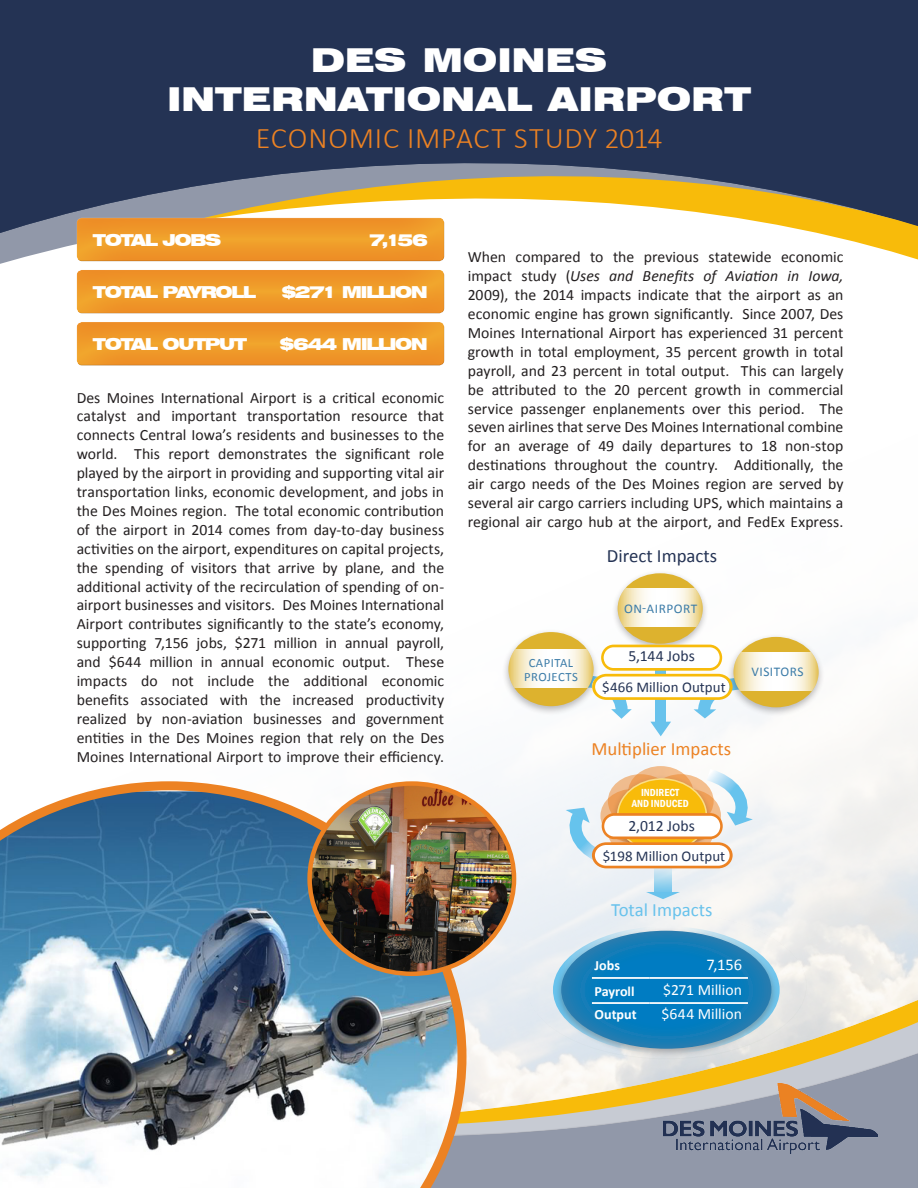
<style>
.page{position:relative;width:918px;height:1188px;background:#243354}
.page>*{position:absolute;margin:0;border:0;box-sizing:border-box;transform-origin:0 0}
.t1{font:900 expanded 33px/39.6px "Swiss 721 BT";letter-spacing:-.005em;color:#fff;text-align:center}
.t2{font:300 30px "Calibri";letter-spacing:.025em;color:#ec8223}
.t3{font:18.75px "Calibri";color:#ec8223}
.t4{font:18.75px "Calibri";color:#243354}
.t5{font:18.75px "Calibri";color:#68c2ec}
.t6{font:900 expanded 16.5px "Swiss 721 BT";letter-spacing:-.1em;color:#fff}
.t7{font:16.5px "Calibri";color:#fff}
.t8{font:15.75px/18.9px "Calibri";color:#231f20;text-align:justify}
.t9{font:15.6px/23.7px "Calibri";color:#fff}
.t10{font:15.6px "Calibri";color:#243354}
.t11{font:14.85px "Calibri";letter-spacing:.005em;color:#243354}
.t12{font:700 14.1px/25.8px "Calibri";color:#fff}
.t13{font:13.35px "Calibri";letter-spacing:.04em;color:#3c7ca8}
.t14{font:12.6px/14px "Calibri";letter-spacing:.04em;color:#3c7ca8;text-align:center}
.t15{font:600 condensed 10.65px/10.9px "Franklin Gothic";color:#fff;text-align:center}
.s1{font-style:italic}
</style>
<div class="page">
<div style="left:0;top:846px;width:918px;height:342px;background:#9198a9"></div>
<svg style="left:0;top:169px;width:918px;height:184px;fill:#fff"></svg>
<img style="left:0;top:353px;width:918px;height:784px">
<img style="left:0;top:781px;width:466px;height:407px">
<img style="left:663px;top:1083px;width:214px;height:70px">
<div style="left:76px;top:217px;width:369px;height:47px;background:#fff"></div>
<div style="left:76px;top:217px;width:369px;height:41px;background:#fff;opacity:.5"></div>
<div style="left:76px;top:220px;width:369px;height:43px;background:#231f20;opacity:.5"></div>
<div style="left:76px;top:269px;width:369px;height:47px;background:#fff"></div>
<div style="left:76px;top:269px;width:369px;height:42px;background:#ed8f2b"></div>
<div style="left:76px;top:272px;width:369px;height:43px;background:#231f20;opacity:.5"></div>
<div style="left:76px;top:321px;width:369px;height:42px;background:#fff;opacity:.5"></div>
<div style="left:76px;top:324px;width:369px;height:43px;background:#231f20;opacity:.5"></div>
<img style="left:310px;top:784px;width:204px;height:190px">
<div style="left:307px;top:781px;width:209px;height:195px;border:4px solid #ec8223;border-radius:50%"></div>
<div style="left:555px;top:927px;width:223px;height:132px;background:#231f20;opacity:.3"></div>
<svg style="left:561px;top:931px;width:210px;height:118px"></svg>
<div style="left:502px;top:629px;width:98px;height:87px;background:#231f20;opacity:.3"></div>
<div style="left:508px;top:632px;width:86px;height:74px;background:#ddb22e;border-radius:50%"></div>
<svg style="left:508px;top:649px;width:68px;height:39px"></svg>
<div style="left:727px;top:634px;width:98px;height:83px;background:#231f20;opacity:.3"></div>
<div style="left:734px;top:637px;width:85px;height:70px;background:#ddb22e;border-radius:50%"></div>
<svg style="left:754px;top:652px;width:65px;height:38px"></svg>
<hr style="left:592px;top:977px;width:57px;height:2px;background:#fff">
<hr style="left:649px;top:977px;width:99px;height:2px;background:#fff">
<hr style="left:592px;top:1002px;width:57px;height:2px;background:#fff">
<hr style="left:649px;top:1002px;width:99px;height:2px;background:#fff">
<div style="left:611px;top:570px;width:98px;height:83px;background:#231f20;opacity:.3"></div>
<div style="left:618px;top:573px;width:85px;height:71px;background:#ddb22e;border-radius:50%"></div>
<svg style="left:618px;top:588px;width:85px;height:39px"></svg>
<svg style="left:646px;top:892px;width:34px;height:7px"></svg>
<svg style="left:654px;top:874px;width:18px;height:20px"></svg>
<svg style="left:576px;top:645px;width:178px;height:91px"></svg>
<svg style="left:566px;top:760px;width:187px;height:114px"></svg>
<h1 class="t1" style="left:167px;top:40px;width:586px">DES MOINES<br>INTERNATIONAL AIRPORT</h1>
<h2 class="t2" style="left:256px;top:119px;width:408px">ECONOMIC IMPACT STUDY 2014</h2>
<p class="t6" style="left:93px;top:230px;width:130px">TOTAL JOBS</p>
<p class="t6" style="left:93px;top:282px;width:165px">TOTAL PAYROLL</p>
<p class="t6" style="left:93px;top:334px;width:156px">TOTAL OUTPUT</p>
<p class="t6" style="left:369px;top:230px;width:60px">7,156</p>
<p class="t6" style="left:281px;top:282px;width:148px">$271 MILLION</p>
<p class="t6" style="left:279px;top:334px;width:150px">$644 MILLION</p>
<p class="t8" style="left:77px;top:388px;width:369px">Des Moines International Airport is a critical economic catalyst and important transportation resource that connects Central Iowa’s residents and businesses to the world. This report demonstrates the significant role played by the airport in providing and supporting vital air transportation links, economic development, and jobs in the Des Moines region. The total economic contribution of the airport in 2014 comes from day-to-day business activities on the airport, expenditures on capital projects, the spending of visitors that arrive by plane, and the additional activity of the recirculation of spending of on&shy;airport businesses and visitors. Des Moines International Airport contributes significantly to the state’s economy, supporting 7,156 jobs, $271 million in annual payroll, and $644 million in annual economic output. These impacts do not include the additional economic benefits associated with the increased productivity realized by non-aviation businesses and government entities in the Des Moines region that rely on the Des Moines International Airport to improve their efficiency.</p>
<p class="t8" style="left:468px;top:248px;width:377px">When compared to the previous statewide economic impact study (<span class="s1">Uses and Benefits of Aviation in Iowa, </span>2009), the 2014 impacts indicate that the airport as an economic engine has grown significantly. Since 2007, Des Moines International Airport has experienced 31 percent growth in total employment, 35 percent growth in total payroll, and 23 percent in total output. This can largely be attributed to the 20 percent growth in commercial service passenger enplanements over this period. The seven airlines that serve Des Moines International combine for an average of 49 daily departures to 18 non-stop destinations throughout the country. Additionally, the air cargo needs of the Des Moines region are served by several air cargo carriers including UPS, which maintains a regional air cargo hub at the airport, and FedEx Express.</p>
<p class="t14" style="left:524px;top:656px;width:55px">CAPITAL<br>PROJECTS</p>
<p class="t4" style="left:607px;top:544px;width:112px">Direct Impacts</p>
<p class="t13" style="left:624px;top:600px;width:75px">ON-AIRPORT</p>
<p class="t10" style="left:628px;top:646px;width:68px">5,144 Jobs</p>
<p class="t11" style="left:602px;top:677px;width:125px">$466 Million Output</p>
<p class="t13" style="left:751px;top:663px;width:54px">VISITORS</p>
<p class="t3" style="left:591px;top:737px;width:141px">Multiplier Impacts</p>
<p class="t15" style="left:632px;top:787px;width:58px">INDIRECT<br>AND INDUCED</p>
<p class="t10" style="left:628px;top:816px;width:68px">2,012 Jobs</p>
<p class="t11" style="left:603px;top:846px;width:124px">$198 Million Output</p>
<p class="t5" style="left:611px;top:898px;width:103px">Total Impacts</p>
<p class="t12" style="left:595px;top:952px;width:42px">Jobs<br>Payroll</p>
<p class="t12" style="left:595px;top:1001px;width:44px">Output</p>
<p class="t7" style="left:707px;top:954px;width:37px">7,156</p>
<p class="t9" style="left:662px;top:978px;width:82px">$271 Million $644 Million</p>
</div>
